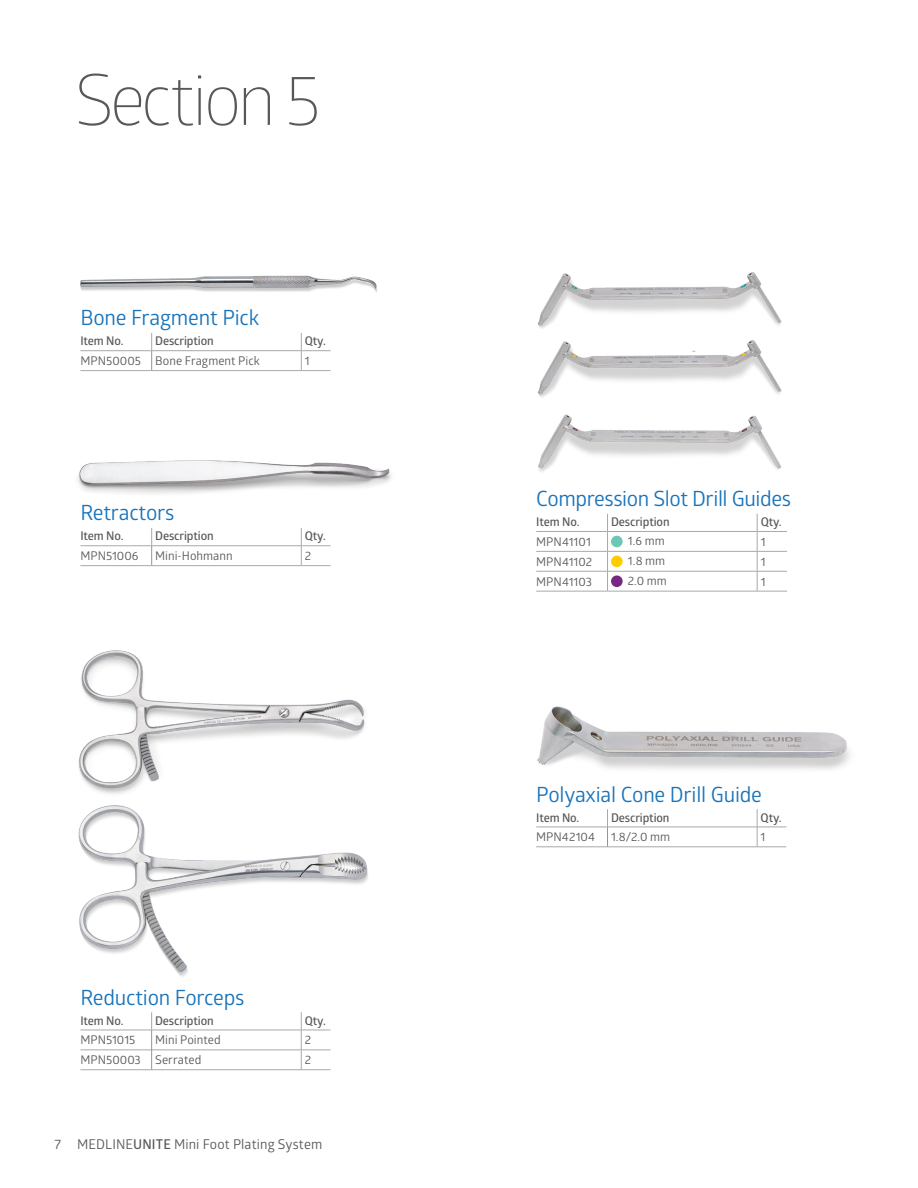
<style>
.page{position:relative;width:918px;height:1188px;background:#fff}
.page>*{position:absolute;margin:0;border:0;box-sizing:border-box;transform-origin:0 0}
.MEDLINE_-_Headline__L{font:300 70.5px "Glober";letter-spacing:-.055em;color:#57585a}
.BLUE_intro_text{font:21px "Glober";letter-spacing:-.01em;color:#1974bb}
.t1{font:13.5px "Glober";letter-spacing:.01em;color:#57585a}
.MEDLINE_-_Line_Listing{font:12px "Glober";color:#57585a}
.MEDLINE_-_Line_Listing_Headers{font:600 12px "Glober";letter-spacing:-.01em;color:#57585a}
.s1{font-weight:600}
</style>
<div class="page">
<img style="left:78px;top:460px;width:313px;height:34px">
<img style="left:80px;top:275px;width:297px;height:17px">
<hr style="left:80px;top:546px;width:72px;height:1px;background:#a8a9ad">
<hr style="left:152px;top:546px;width:149px;height:1px;background:#a8a9ad">
<hr style="left:301px;top:546px;width:30px;height:1px;background:#a8a9ad">
<hr style="left:80px;top:565px;width:72px;height:1px;background:#a8a9ad">
<hr style="left:152px;top:565px;width:149px;height:1px;background:#a8a9ad">
<hr style="left:301px;top:565px;width:30px;height:1px;background:#a8a9ad">
<svg style="left:151px;top:528px;width:1px;height:37px"></svg>
<svg style="left:301px;top:528px;width:1px;height:37px"></svg>
<hr style="left:80px;top:350px;width:72px;height:1px;background:#a8a9ad">
<hr style="left:152px;top:350px;width:149px;height:1px;background:#a8a9ad">
<hr style="left:301px;top:350px;width:30px;height:1px;background:#a8a9ad">
<hr style="left:80px;top:370px;width:72px;height:1px;background:#a8a9ad">
<hr style="left:152px;top:370px;width:149px;height:1px;background:#a8a9ad">
<hr style="left:301px;top:370px;width:30px;height:1px;background:#a8a9ad">
<svg style="left:151px;top:333px;width:1px;height:37px"></svg>
<svg style="left:301px;top:333px;width:1px;height:37px"></svg>
<hr style="left:536px;top:531px;width:72px;height:1px;background:#a8a9ad">
<hr style="left:608px;top:531px;width:149px;height:1px;background:#a8a9ad">
<hr style="left:757px;top:531px;width:30px;height:1px;background:#a8a9ad">
<hr style="left:536px;top:551px;width:72px;height:1px;background:#a8a9ad">
<hr style="left:608px;top:551px;width:149px;height:1px;background:#a8a9ad">
<hr style="left:757px;top:551px;width:30px;height:1px;background:#a8a9ad">
<hr style="left:536px;top:571px;width:72px;height:1px;background:#a8a9ad">
<hr style="left:608px;top:571px;width:149px;height:1px;background:#a8a9ad">
<hr style="left:757px;top:571px;width:30px;height:1px;background:#a8a9ad">
<hr style="left:536px;top:591px;width:72px;height:1px;background:#a8a9ad">
<hr style="left:608px;top:591px;width:149px;height:1px;background:#a8a9ad">
<hr style="left:757px;top:591px;width:30px;height:1px;background:#a8a9ad">
<svg style="left:607px;top:514px;width:1px;height:77px"></svg>
<svg style="left:757px;top:514px;width:1px;height:77px"></svg>
<div style="left:611px;top:536px;width:12px;height:11px;background:#6bc7b6;border-radius:50%"></div>
<div style="left:611px;top:556px;width:12px;height:11px;background:#fc0;border-radius:50%"></div>
<div style="left:611px;top:575px;width:12px;height:12px;background:#772882;border-radius:50%"></div>
<img style="left:537px;top:340px;width:245px;height:57px">
<img style="left:537px;top:272px;width:245px;height:57px">
<img style="left:538px;top:414px;width:243px;height:58px">
<img style="left:537px;top:706px;width:313px;height:63px">
<hr style="left:536px;top:827px;width:72px;height:1px;background:#a8a9ad">
<hr style="left:608px;top:827px;width:149px;height:1px;background:#a8a9ad">
<hr style="left:536px;top:847px;width:72px;height:1px;background:#a8a9ad">
<hr style="left:608px;top:847px;width:149px;height:1px;background:#a8a9ad">
<svg style="left:607px;top:809px;width:1px;height:38px"></svg>
<svg style="left:757px;top:809px;width:29px;height:39px"></svg>
<hr style="left:80px;top:1030px;width:72px;height:1px;background:#a8a9ad">
<hr style="left:152px;top:1030px;width:149px;height:1px;background:#a8a9ad">
<hr style="left:301px;top:1030px;width:30px;height:1px;background:#a8a9ad">
<hr style="left:80px;top:1050px;width:71px;height:1px;background:#a8a9ad">
<hr style="left:152px;top:1050px;width:149px;height:1px;background:#a8a9ad">
<hr style="left:301px;top:1050px;width:30px;height:1px;background:#a8a9ad">
<hr style="left:80px;top:1069px;width:72px;height:1px;background:#a8a9ad">
<hr style="left:152px;top:1069px;width:149px;height:1px;background:#a8a9ad">
<hr style="left:301px;top:1069px;width:30px;height:1px;background:#a8a9ad">
<svg style="left:151px;top:1012px;width:1px;height:57px"></svg>
<svg style="left:301px;top:1012px;width:1px;height:58px"></svg>
<img style="left:79px;top:650px;width:286px;height:144px">
<img style="left:78px;top:805px;width:290px;height:172px">
<p class="MEDLINE_-_Headline__L" style="left:75px;top:53px;width:248px">Section 5</p>
<p class="BLUE_intro_text" style="left:80px;top:303px;width:180px">Bone Fragment Pick</p>
<p class="MEDLINE_-_Line_Listing_Headers" style="left:80px;top:333px;width:45px">Item No.</p>
<p class="MEDLINE_-_Line_Listing_Headers" style="left:155px;top:333px;width:60px">Description</p>
<p class="MEDLINE_-_Line_Listing_Headers" style="left:305px;top:333px;width:23px">Qty.</p>
<p class="MEDLINE_-_Line_Listing" style="left:80px;top:353px;width:62px">MPN50005</p>
<p class="MEDLINE_-_Line_Listing" style="left:155px;top:353px;width:106px">Bone Fragment Pick</p>
<p class="MEDLINE_-_Line_Listing" style="left:305px;top:353px;width:6px">1</p>
<p class="BLUE_intro_text" style="left:80px;top:498px;width:96px">Retractors</p>
<p class="MEDLINE_-_Line_Listing_Headers" style="left:80px;top:528px;width:45px">Item No.</p>
<p class="MEDLINE_-_Line_Listing_Headers" style="left:155px;top:528px;width:60px">Description</p>
<p class="MEDLINE_-_Line_Listing_Headers" style="left:305px;top:528px;width:23px">Qty.</p>
<p class="MEDLINE_-_Line_Listing" style="left:80px;top:548px;width:60px">MPN51006</p>
<p class="MEDLINE_-_Line_Listing" style="left:155px;top:548px;width:79px">Mini-Hohmann</p>
<p class="MEDLINE_-_Line_Listing" style="left:305px;top:548px;width:8px">2</p>
<p class="BLUE_intro_text" style="left:80px;top:983px;width:166px">Reduction Forceps</p>
<p class="MEDLINE_-_Line_Listing_Headers" style="left:80px;top:1012px;width:45px">Item No.</p>
<p class="MEDLINE_-_Line_Listing_Headers" style="left:155px;top:1012px;width:60px">Description</p>
<p class="MEDLINE_-_Line_Listing_Headers" style="left:305px;top:1012px;width:23px">Qty.</p>
<p class="MEDLINE_-_Line_Listing" style="left:80px;top:1032px;width:57px">MPN51015</p>
<p class="MEDLINE_-_Line_Listing" style="left:155px;top:1032px;width:67px">Mini Pointed</p>
<p class="MEDLINE_-_Line_Listing" style="left:305px;top:1032px;width:8px">2</p>
<p class="MEDLINE_-_Line_Listing" style="left:80px;top:1052px;width:62px">MPN50003</p>
<p class="MEDLINE_-_Line_Listing" style="left:155px;top:1052px;width:48px">Serrated</p>
<p class="MEDLINE_-_Line_Listing" style="left:305px;top:1052px;width:8px">2</p>
<p class="t1" style="left:55px;top:1135px;width:269px">7 MEDLINE<span class="s1">UNITE</span> Mini Foot Plating System</p>
<p class="BLUE_intro_text" style="left:536px;top:484px;width:256px">Compression Slot Drill Guides</p>
<p class="MEDLINE_-_Line_Listing_Headers" style="left:536px;top:513px;width:45px">Item No.</p>
<p class="MEDLINE_-_Line_Listing_Headers" style="left:611px;top:513px;width:60px">Description</p>
<p class="MEDLINE_-_Line_Listing_Headers" style="left:761px;top:513px;width:23px">Qty.</p>
<p class="MEDLINE_-_Line_Listing" style="left:536px;top:533px;width:56px">MPN41101</p>
<p class="MEDLINE_-_Line_Listing" style="left:628px;top:532px;width:38px">1.6 mm</p>
<p class="MEDLINE_-_Line_Listing" style="left:761px;top:533px;width:6px">1</p>
<p class="MEDLINE_-_Line_Listing" style="left:536px;top:553px;width:58px">MPN41102</p>
<p class="MEDLINE_-_Line_Listing" style="left:628px;top:552px;width:39px">1.8 mm</p>
<p class="MEDLINE_-_Line_Listing" style="left:761px;top:553px;width:6px">1</p>
<p class="MEDLINE_-_Line_Listing" style="left:536px;top:573px;width:57px">MPN41103</p>
<p class="MEDLINE_-_Line_Listing" style="left:628px;top:572px;width:41px">2.0 mm</p>
<p class="MEDLINE_-_Line_Listing" style="left:761px;top:573px;width:6px">1</p>
<p class="BLUE_intro_text" style="left:536px;top:779px;width:227px">Polyaxial Cone Drill Guide</p>
<p class="MEDLINE_-_Line_Listing_Headers" style="left:536px;top:809px;width:45px">Item No.</p>
<p class="MEDLINE_-_Line_Listing_Headers" style="left:611px;top:809px;width:60px">Description</p>
<p class="MEDLINE_-_Line_Listing_Headers" style="left:761px;top:809px;width:23px">Qty.</p>
<p class="MEDLINE_-_Line_Listing" style="left:536px;top:829px;width:60px">MPN42104</p>
<p class="MEDLINE_-_Line_Listing" style="left:611px;top:829px;width:61px">1.8/2.0 mm</p>
<p class="MEDLINE_-_Line_Listing" style="left:761px;top:829px;width:6px">1</p>
</div>
